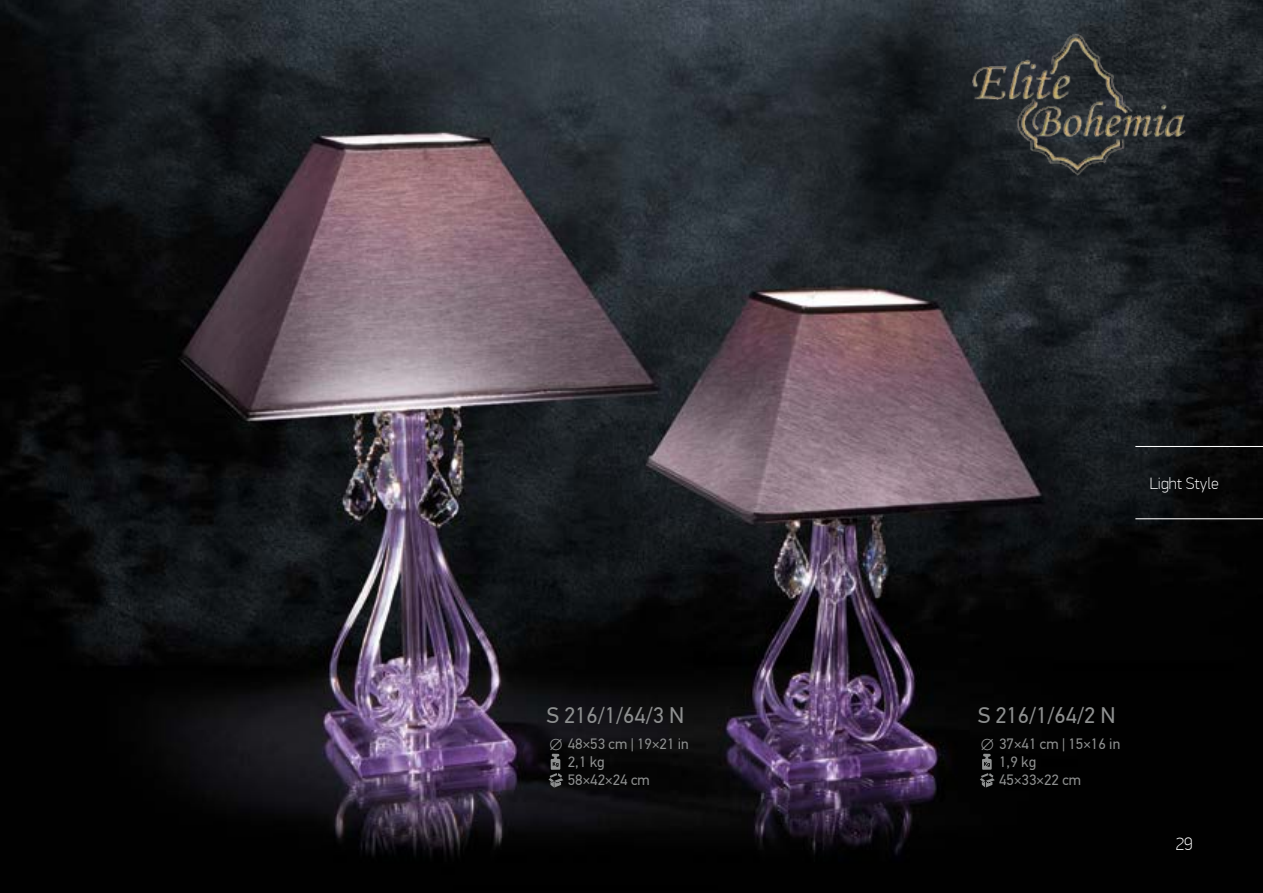
<style>
.page{position:relative;width:1263px;height:893px;background:#fff}
.page>*{position:absolute;margin:0;border:0;box-sizing:border-box;transform-origin:0 0}
.t1{font:22.5px "PF Din Text Pro";color:#8e9090}
.t2{font:100 18px "PF Din Display Pro";color:#fff}
.t3{font:100 16.5px "PF Din Display Pro";color:#fff}
.t4{font:15px/18px "PF Din Text Pro";color:#8e9090}
</style>
<div class="page">
<img style="left:0;top:0;width:1263px;height:893px">
<svg style="left:548px;top:754px;width:15px;height:34px"></svg>
<svg style="left:980px;top:754px;width:15px;height:34px"></svg>
<img style="left:960px;top:20px;width:230px;height:163px">
<hr style="left:1135px;top:446px;width:128px;height:1px;background:#fff">
<hr style="left:1135px;top:518px;width:128px;height:1px;background:#fff">
<h1 class="t1" style="left:547px;top:702px;width:139px">S 216/1/64/3 N</h1>
<p class="t4" style="left:568px;top:735px;width:123px;text-indent:-18px">∅ 48×53 cm | 19×21 in<br>2,1 kg<br>58×42×24 cm</p>
<p class="t3" style="left:1150px;top:474px;width:71px">Light Style</p>
<h1 class="t1" style="left:978px;top:702px;width:139px">S 216/1/64/2 N</h1>
<p class="t4" style="left:999px;top:735px;width:123px;text-indent:-18px">∅ 37×41 cm | 15×16 in<br>1,9 kg<br>45×33×22 cm</p>
<p class="t2" style="left:1176px;top:833px;width:19px">29</p>
</div>
